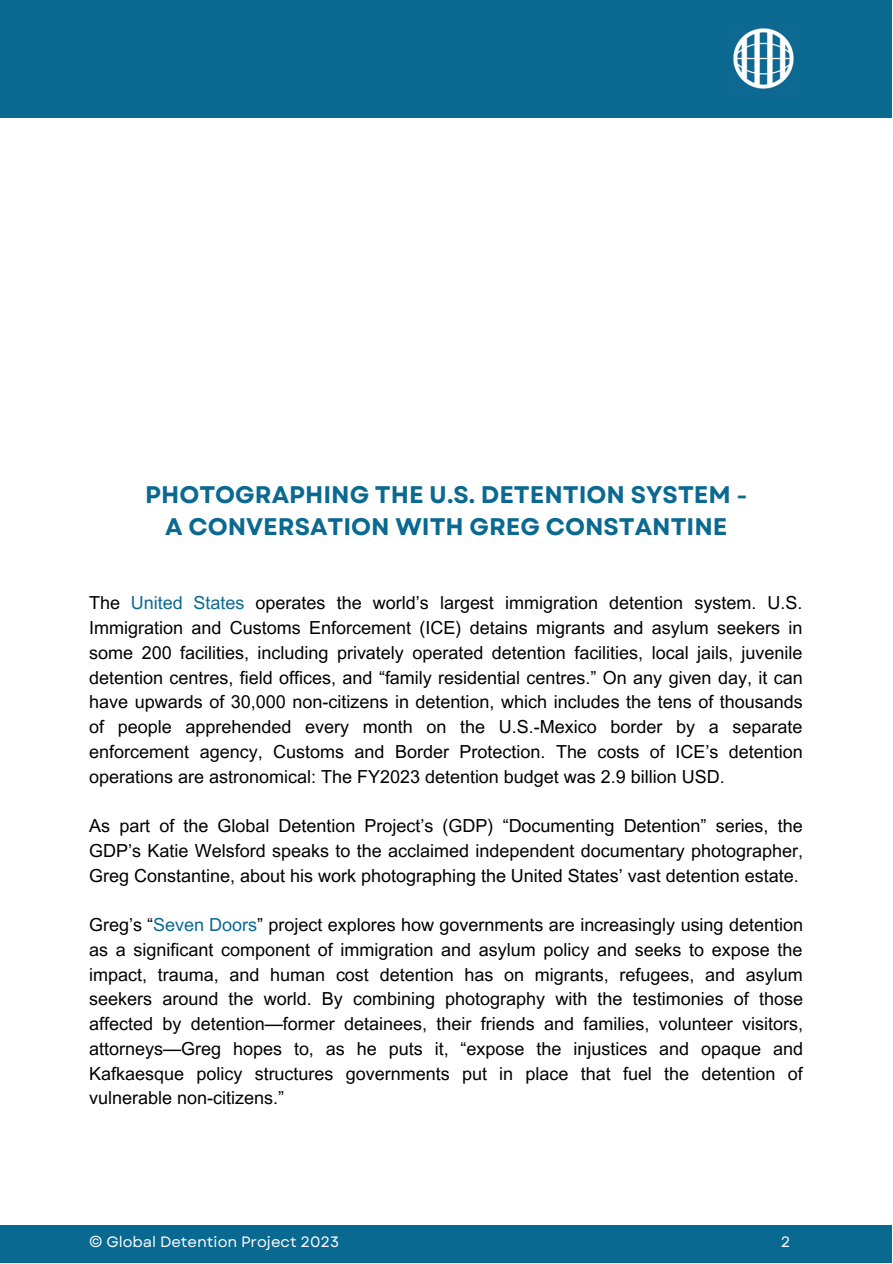
<style>
.page{position:relative;width:893px;height:1264px;background:#fff}
.page>*{position:absolute;margin:0;border:0;box-sizing:border-box;transform-origin:0 0}
.t1{font:700 24px/32.5px "Garet";color:#0a6991;text-align:center}
.t2{font:18px/24.8px "Arial MT Pro";color:#000;text-align:justify}
.t3{font:15px "Garet";color:#fff}
.s1{color:#0a6991}
</style>
<div class="page">
<div style="left:0;top:0;width:891px;height:117px;background:#0a6991"></div>
<div style="left:0;top:1225px;width:891px;height:37px;background:#0a6991"></div>
<img style="left:733px;top:28px;width:61px;height:61px">
<h1 class="t1" style="left:145px;top:478px;width:603px">PHOTOGRAPHING THE U.S. DETENTION SYSTEM -<br>A CONVERSATION WITH GREG CONSTANTINE</h1>
<p class="t2" style="left:89px;top:593px;width:715px">The <span class="s1">United States</span> operates the world’s largest immigration detention system. U.S.<br>Immigration and Customs Enforcement (ICE) detains migrants and asylum seekers in some 200 facilities, including privately operated detention facilities, local jails, juvenile detention centres, field offices, and “family residential centres.” On any given day, it can have upwards of 30,000 non-citizens in detention, which includes the tens of thousands of people apprehended every month on the U.S.-Mexico border by a separate enforcement agency, Customs and Border Protection. The costs of ICE’s detention operations are astronomical: The FY2023 detention budget was 2.9 billion USD.</p>
<p class="t2" style="left:89px;top:815px;width:715px">As part of the Global Detention Project’s (GDP) “Documenting Detention” series, the GDP’s Katie Welsford speaks to the acclaimed independent documentary photographer, Greg Constantine, about his work photographing the United States’ vast detention estate.</p>
<p class="t2" style="left:89px;top:914px;width:715px">Greg’s “<span class="s1">Seven Doors</span>” project explores how governments are increasingly using detention as a significant component of immigration and asylum policy and seeks to expose the impact, trauma, and human cost detention has on migrants, refugees, and asylum seekers around the world. By combining photography with the testimonies of those affected by detention—former detainees, their friends and families, volunteer visitors, attorneys—Greg hopes to, as he puts it, “expose the injustices and opaque and Kafkaesque policy structures governments put in place that fuel the detention of vulnerable non-citizens.”</p>
<p class="t3" style="left:89px;top:1231px;width:251px">© Global Detention Project 2023</p>
<p class="t3" style="left:780px;top:1231px;width:11px">2</p>
</div>
